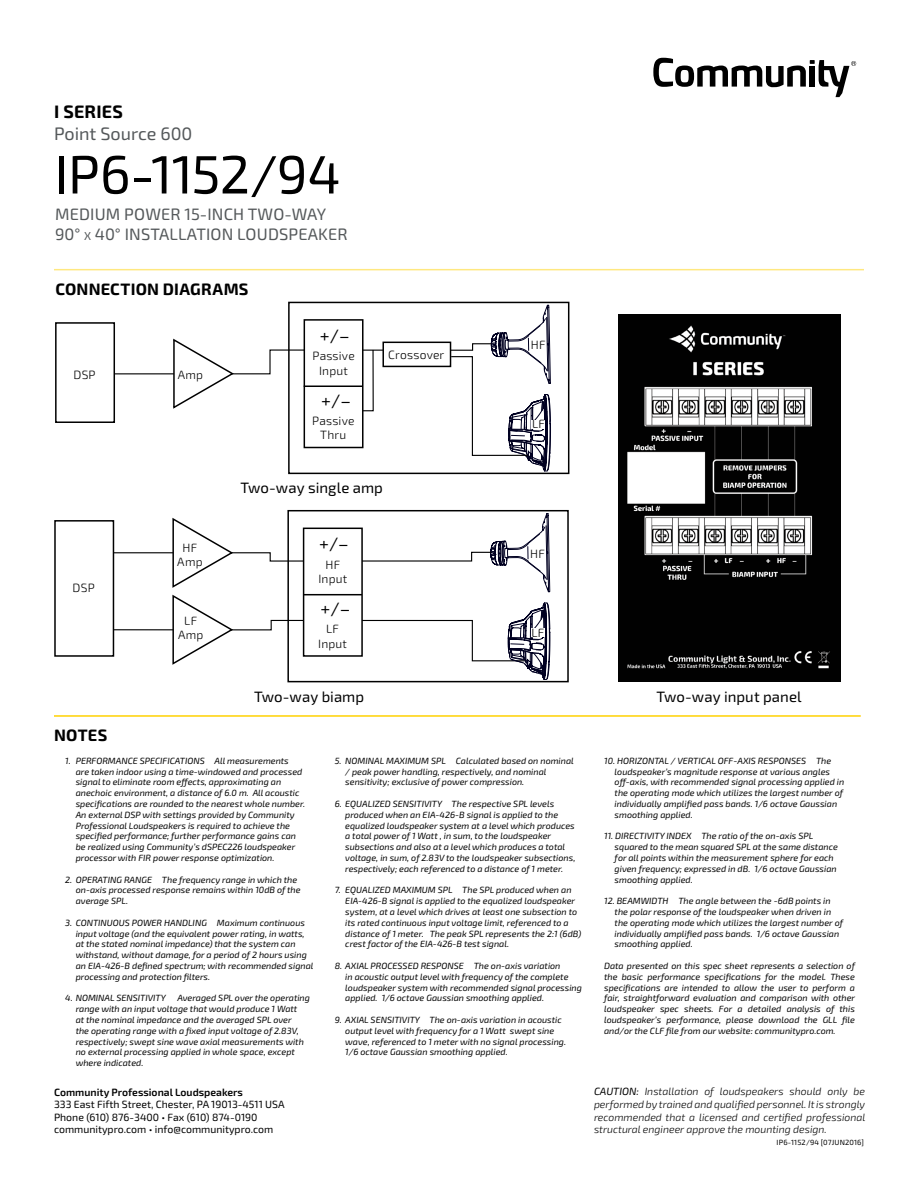
<style>
.page{position:relative;width:918px;height:1188px;background:#fff}
.page>*{position:absolute;margin:0;border:0;box-sizing:border-box;transform-origin:0 0}
.Model__-spec{font:54px "Exo 2.0";letter-spacing:-.01em;color:#000}
.SubSeries{font:18px "Exo 2.0";color:#54585a}
.SERIES{font:700 18px "Exo 2.0";letter-spacing:.01em;color:#000}
.t1{font:17.85px "Exo 2.0";color:#000}
.Product_description{font:16.5px "Exo 2.0";letter-spacing:.01em;color:#54585a}
.Heading-11pt{font:700 16.5px "Exo 2.0";letter-spacing:.01em;color:#000}
.caption-figures{font:15px "Exo 2.0";letter-spacing:.005em;color:#000}
.Call-outs_C__8_pt{font:300 12px/14.4px "Exo 2.0";letter-spacing:.015em;color:#000;text-align:center}
.t2{font:italic 300 10.5px/12.6px "Exo 2.0";color:#000;text-align:justify}
.t3{font:10.5px/12.6px "Exo 2.0";color:#000}
.t4{font:600 10.5px "Exo 2.0";color:#000}
.Notes-numbered_footn{font:italic 9px/10.8px "Exo 2.0";color:#000}
.Warranty-6pt{font:italic 9px/10.8px "Exo 2.0";color:#000;text-align:justify}
.Table_text_-desc_w_i{font:7.5px "Exo 2.0";letter-spacing:.025em;color:#000}
.s1{font-style:inherit}
.s2{font-size:11.55px}
.s3{font-weight:400}
</style>
<div class="page">
<hr style="left:54px;top:269px;width:810px;height:1px;background:#ffe880">
<svg style="left:653px;top:58px;width:203px;height:39px"></svg>
<hr style="left:54px;top:715px;width:807px;height:2px;background:#ffd100">
<div style="left:288px;top:302px;width:281px;height:172px;border:2px solid #000"></div>
<div style="left:55px;top:322px;width:60px;height:101px;border:2px solid #000"></div>
<svg style="left:104px;top:268px;width:447px;height:203px"></svg>
<div style="left:287px;top:510px;width:282px;height:172px;border:2px solid #000"></div>
<svg style="left:82px;top:513px;width:468px;height:167px"></svg>
<img style="left:618px;top:314px;width:222px;height:368px">
<p class="SERIES" style="left:54px;top:101px;width:70px">I SERIES</p>
<p class="SubSeries" style="left:54px;top:123px;width:140px">Point Source 600</p>
<p class="Model__-spec" style="left:54px;top:143px;width:288px">IP6-1152/94</p>
<p class="Product_description" style="left:55px;top:205px;width:272px">MEDIUM POWER 15-INCH TWO-WAY</p>
<p class="Product_description" style="left:55px;top:224px;width:294px">90<span class="s1">°</span> <span class="s2">x</span> 40° INSTALLATION LOUDSPEAKER</p>
<p class="Heading-11pt" style="left:55px;top:279px;width:195px">CONNECTION DIAGRAMS</p>
<p class="Call-outs_C__8_pt" style="left:73px;top:368px;width:24px">DSP</p>
<p class="Call-outs_C__8_pt" style="left:178px;top:367px;width:27px">Amp</p>
<p class="t1" style="left:320px;top:325px;width:31px">+/–</p>
<p class="Call-outs_C__8_pt" style="left:312px;top:349px;width:44px">Passive</p>
<p class="Call-outs_C__8_pt" style="left:319px;top:363px;width:30px">Input</p>
<p class="t1" style="left:321px;top:390px;width:31px">+/–</p>
<p class="Call-outs_C__8_pt" style="left:388px;top:348px;width:58px">Crossover</p>
<p class="Call-outs_C__8_pt" style="left:531px;top:338px;width:16px">HF</p>
<p class="Call-outs_C__8_pt" style="left:312px;top:414px;width:44px">Passive</p>
<p class="Call-outs_C__8_pt" style="left:532px;top:417px;width:14px">LF</p>
<p class="Call-outs_C__8_pt" style="left:320px;top:428px;width:28px">Thru</p>
<p class="caption-figures" style="left:240px;top:479px;width:144px">Two-way single amp</p>
<p class="Call-outs_C__8_pt" style="left:73px;top:581px;width:24px">DSP</p>
<p class="Call-outs_C__8_pt" style="left:177px;top:541px;width:27px">HF<br>Amp</p>
<p class="Call-outs_C__8_pt" style="left:178px;top:613px;width:27px">LF<br>Amp</p>
<p class="t1" style="left:319px;top:534px;width:31px">+/–</p>
<p class="Call-outs_C__8_pt" style="left:326px;top:557px;width:16px">HF</p>
<p class="Call-outs_C__8_pt" style="left:318px;top:572px;width:30px">Input</p>
<p class="t1" style="left:321px;top:598px;width:31px">+/–</p>
<p class="Call-outs_C__8_pt" style="left:326px;top:622px;width:14px">LF</p>
<p class="Call-outs_C__8_pt" style="left:318px;top:637px;width:30px">Input</p>
<p class="Call-outs_C__8_pt" style="left:530px;top:547px;width:16px">HF</p>
<p class="Call-outs_C__8_pt" style="left:531px;top:626px;width:14px">LF</p>
<p class="Heading-11pt" style="left:54px;top:725px;width:55px">NOTES</p>
<p class="caption-figures" style="left:254px;top:688px;width:112px">Two-way biamp</p>
<p class="Notes-numbered_footn" style="left:76px;top:755px;width:231px;text-indent:-10px">1. PERFORMANCE SPECIFICATIONS All measurements<br>are taken indoor using a time-windowed and processed signal to eliminate room effects, approximating an anechoic environment, a distance of 6.0 m. All acoustic specifications are rounded to the nearest whole number.<br>An external DSP with settings provided by Community Professional Loudspeakers is required to achieve the specified performance; further performance gains can be realized using Community’s dSPEC226 loudspeaker processor with FIR power response optimization.</p>
<p class="Notes-numbered_footn" style="left:76px;top:874px;width:226px;text-indent:-10px">2. OPERATING RANGE The frequency range in which the on-axis processed response remains within 10dB of the average SPL.</p>
<p class="Notes-numbered_footn" style="left:76px;top:917px;width:239px;text-indent:-10px">3. CONTINUOUS POWER HANDLING Maximum continuous input voltage (and the equivalent power rating, in watts, at the stated nominal impedance) that the system can withstand, without damage, for a period of 2 hours using an EIA-426-B defined spectrum; with recommended signal processing and protection filters.</p>
<p class="Notes-numbered_footn" style="left:65px;top:993px;width:102px">4. NOMINAL SENSITIVITY</p>
<p class="Notes-numbered_footn" style="left:76px;top:993px;width:236px;text-indent:102px">Averaged SPL over the operating range with an input voltage that would produce 1 Watt<br>at the nominal impedance and the averaged SPL over<br>the operating range with a fixed input voltage of 2.83V, respectively; swept sine wave axial measurements with no external processing applied in whole space, except where indicated.</p>
<p class="t4" style="left:54px;top:1086px;width:191px">Community Professional Loudspeakers</p>
<p class="t3" style="left:54px;top:1098px;width:232px">333 East Fifth Street, Chester, PA 19013-4511 USA<br>Phone (610) 876-3400 • Fax (610) 874-0190 communitypro.com • info@communitypro.com</p>
<p class="Notes-numbered_footn" style="left:345px;top:755px;width:230px;text-indent:-10px">5. NOMINAL MAXIMUM SPL Calculated based on nominal / peak power handling, respectively, and nominal sensitivity; exclusive of power compression.</p>
<p class="Notes-numbered_footn" style="left:345px;top:799px;width:232px;text-indent:-10px">6. EQUALIZED SENSITIVITY The respective SPL levels produced when an EIA-426-B signal is applied to the equalized loudspeaker system at a level which produces a total power of 1 Watt , in sum, to the loudspeaker subsections and also at a level which produces a total voltage, in sum, of 2.83V to the loudspeaker subsections, respectively; each referenced to a distance of 1 meter.</p>
<p class="Notes-numbered_footn" style="left:345px;top:885px;width:237px;text-indent:-10px">7. EQUALIZED MAXIMUM SPL The SPL produced when an EIA-426-B signal is applied to the equalized loudspeaker system, at a level which drives at least one subsection to its rated continuous input voltage limit, referenced to a distance of 1 meter. The peak SPL represents the 2:1 (6dB) crest factor of the EIA-426-B test signal.</p>
<p class="Notes-numbered_footn" style="left:345px;top:961px;width:238px;text-indent:-10px">8. AXIAL PROCESSED RESPONSE The on-axis variation<br>in acoustic output level with frequency of the complete loudspeaker system with recommended signal processing applied. 1/6 octave Gaussian smoothing applied.</p>
<p class="Notes-numbered_footn" style="left:345px;top:1015px;width:222px;text-indent:-10px">9. AXIAL SENSITIVITY The on-axis variation in acoustic output level with frequency for a 1 Watt swept sine wave, referenced to 1 meter with no signal processing.<br>1/6 octave Gaussian smoothing applied.</p>
<p class="caption-figures" style="left:656px;top:688px;width:147px">Two-way input panel</p>
<p class="Notes-numbered_footn" style="left:615px;top:755px;width:231px;text-indent:-10px">10. HORIZONTAL / VERTICAL OFF-AXIS RESPONSES The loudspeaker’s magnitude response at various angles off-axis, with recommended signal processing applied in the operating mode which utilizes the largest number of individually amplified pass bands. 1/6 octave Gaussian smoothing applied.</p>
<p class="Notes-numbered_footn" style="left:615px;top:831px;width:225px;text-indent:-10px">11. DIRECTIVITY INDEX The ratio of the on-axis SPL squared to the mean squared SPL at the same distance for all points within the measurement sphere for each given frequency; expressed in dB. 1/6 octave Gaussian smoothing applied.</p>
<p class="Notes-numbered_footn" style="left:615px;top:896px;width:230px;text-indent:-10px">12. BEAMWIDTH The angle between the -6dB points in the polar response of the loudspeaker when driven in the operating mode which utilizes the largest number of individually amplified pass bands. 1/6 octave Gaussian smoothing applied.</p>
<p class="Warranty-6pt" style="left:604px;top:961px;width:252px">Data presented on this spec sheet represents a selection of the basic performance specifications for the model. These specifications are intended to allow the user to perform a fair, straightforward evaluation and comparison with other loudspeaker spec sheets. For a detailed analysis of this loudspeaker’s performance, please download the GLL file and/or the CLF file from our website: communitypro.com.</p>
<p class="t2" style="left:594px;top:1086px;width:273px"><span class="s3">CAUTION:</span> Installation of loudspeakers should only be performed by trained and qualified personnel. It is strongly recommended that a licensed and certified professional structural engineer approve the mounting design.</p>
<p class="Table_text_-desc_w_i" style="left:777px;top:1138px;width:89px">IP6-1152/94 [07JUN2016]</p>
</div>
